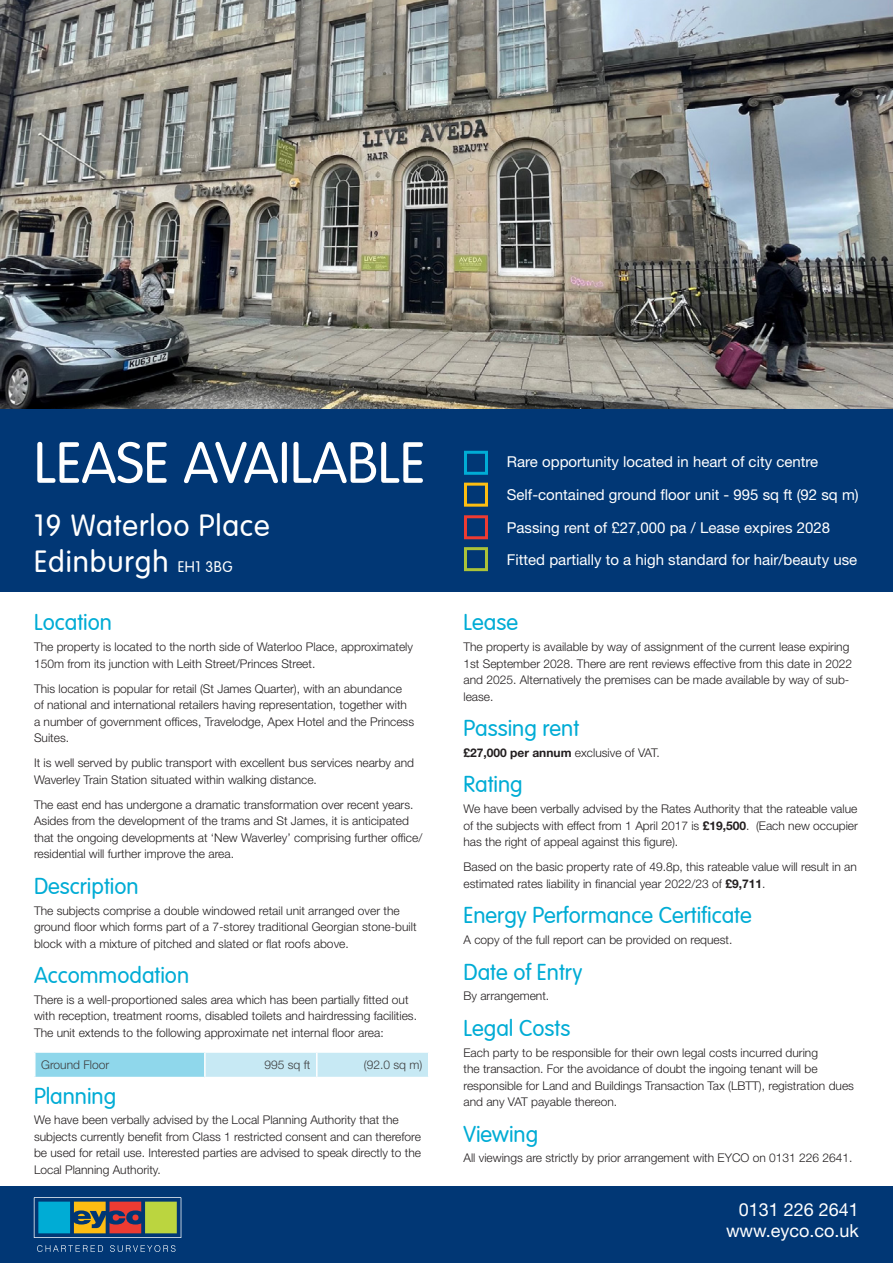
<style>
.page{position:relative;width:893px;height:1263px;background:#fff}
.page>*{position:absolute;margin:0;border:0;box-sizing:border-box;transform-origin:0 0}
.Heading_1_-_to_let{font:300 57px "VAG Rounded";color:#fff}
.Heading_2_-_address{font:300 30px "VAG Rounded";letter-spacing:.03em;color:#fff}
.Para_header{font:300 22.5px "VAG Rounded";color:#00acd5}
.t1{font:18px/21.6px "Helvetica Neue LT Std";color:#fff;text-align:right}
.Heading_3_-_square_b{font:15px "Helvetica Neue LT Std";color:#fff}
.Body_text{font:300 12px/16.5px "Helvetica Neue LT Std";color:#231f20}
.Para_header-2{font:300 12px/16.5px "Helvetica Neue LT Std";color:#231f20}
.Body_text-2{font:700 12px "Helvetica Neue LT Std";color:#231f20}
.Body_table{font:300 12px "Helvetica Neue LT Std";color:#3e3e3f}
.Body_text-3{font:300 12px "Helvetica Neue LT Std";color:#3e3e3f}
.s1{font-size:15px}
.s2{font-weight:300}
.s3{font-weight:700}
</style>
<div class="page">
<div style="left:0;top:1186px;width:893px;height:77px;background:#013775"></div>
<div style="left:0;top:408px;width:893px;height:183px;background:#013775"></div>
<div style="left:464px;top:451px;width:24px;height:24px;border:3px solid #00acd5"></div>
<div style="left:464px;top:515px;width:24px;height:24px;border:3px solid #ee3b32"></div>
<div style="left:464px;top:483px;width:24px;height:24px;border:3px solid #fdbe12"></div>
<div style="left:464px;top:547px;width:24px;height:24px;border:3px solid #abc339"></div>
<svg style="left:34px;top:1197px;width:147px;height:41px"></svg>
<svg style="left:37px;top:1245px;width:66px;height:7px"></svg>
<svg style="left:110px;top:1245px;width:65px;height:7px"></svg>
<div style="left:35px;top:1052px;width:170px;height:25px;background:#8fd7eb"></div>
<hr style="left:34px;top:1051px;width:171px;height:2px;background:#fff">
<hr style="left:34px;top:1053px;width:2px;height:24px;background:#fff">
<hr style="left:204px;top:1053px;width:2px;height:24px;background:#fff">
<svg style="left:205px;top:1052px;width:223px;height:25px;background:#c9eaf4"></svg>
<img style="left:0;top:0;width:893px;height:409px">
<p class="Heading_1_-_to_let" style="left:34px;top:430px;width:393px">LEASE AVAILABLE</p>
<p class="Heading_2_-_address" style="left:34px;top:508px;width:237px">19 Waterloo Place</p>
<p class="Heading_2_-_address" style="left:34px;top:544px;width:200px">Edinburgh <span class="s1">EH1 3BG</span></p>
<p class="Para_header" style="left:34px;top:610px;width:80px">Location</p>
<p class="Body_text" style="left:34px;top:638px;width:381px">The property is located to the north side of Waterloo Place, approximately<br>150m from its junction with Leith Street/Princes Street.</p>
<p class="Body_text" style="left:34px;top:680px;width:382px">This location is popular for retail (St James Quarter), with an abundance of national and international retailers having representation, together with a number of government offices, Travelodge, Apex Hotel and the Princess Suites.</p>
<p class="Body_text" style="left:34px;top:754px;width:382px">It is well served by public transport with excellent bus services nearby and<br>Waverley Train Station situated within walking distance.</p>
<p class="Body_text" style="left:34px;top:796px;width:390px">The east end has undergone a dramatic transformation over recent years.<br>Asides from the development of the trams and St James, it is anticipated that the ongoing developments at ‘New Waverley’ comprising further office/ residential will further improve the area.</p>
<p class="Para_header" style="left:34px;top:873px;width:106px">Description</p>
<p class="Body_text" style="left:34px;top:902px;width:384px">The subjects comprise a double windowed retail unit arranged over the ground floor which forms part of a 7-storey traditional Georgian stone-built block with a mixture of pitched and slated or flat roofs above.</p>
<p class="Para_header" style="left:34px;top:962px;width:157px">Accommodation</p>
<p class="Body_text" style="left:34px;top:991px;width:384px">There is a well-proportioned sales area which has been partially fitted out with reception, treatment rooms, disabled toilets and hairdressing facilities.<br>The unit extends to the following approximate net internal floor area:</p>
<p class="Body_table" style="left:41px;top:1057px;width:70px">Ground Floor</p>
<p class="Body_table" style="left:264px;top:1057px;width:48px">995 sq ft</p>
<p class="Body_text-3" style="left:364px;top:1057px;width:60px">(92.0 sq m)</p>
<p class="Para_header" style="left:34px;top:1083px;width:84px">Planning</p>
<p class="Para_header-2" style="left:34px;top:1111px;width:388px">We have been verbally advised by the Local Planning Authority that the subjects currently benefit from Class 1 restricted consent and can therefore be used for retail use. Interested parties are advised to speak directly to the Local Planning Authority.</p>
<p class="Heading_3_-_square_b" style="left:507px;top:452px;width:313px">Rare opportunity located in heart of city centre</p>
<p class="Heading_3_-_square_b" style="left:507px;top:485px;width:353px">Self-contained ground floor unit - 995 sq ft (92 sq m)</p>
<p class="Heading_3_-_square_b" style="left:507px;top:518px;width:325px">Passing rent of £27,000 pa / Lease expires 2028</p>
<p class="Heading_3_-_square_b" style="left:507px;top:551px;width:352px">Fitted partially to a high standard for hair/beauty use</p>
<p class="Para_header" style="left:463px;top:610px;width:56px">Lease</p>
<p class="Body_text" style="left:463px;top:638px;width:390px">The property is available by way of assignment of the current lease expiring 1st September 2028. There are rent reviews effective from this date in 2022 and 2025. Alternatively the premises can be made available by way of sub&shy;lease.</p>
<p class="Para_header" style="left:463px;top:715px;width:117px">Passing rent</p>
<p class="Body_text-2" style="left:463px;top:745px;width:198px">£27,000 per annum <span class="s2">exclusive of VAT.</span></p>
<p class="Para_header" style="left:463px;top:772px;width:61px">Rating</p>
<p class="Body_text" style="left:463px;top:800px;width:396px;text-align:justify">We have been verbally advised by the Rates Authority that the rateable value of the subjects with effect from 1 April 2017 is <span class="s3">£19,500</span>. (Each new occupier has the right of appeal against this figure).</p>
<p class="Body_text" style="left:463px;top:858px;width:395px">Based on the basic property rate of 49.8p, this rateable value will result in an estimated rates liability in financial year 2022/23 of <span class="s3">£9,711</span>.</p>
<p class="Para_header" style="left:463px;top:902px;width:290px">Energy Performance Certificate</p>
<p class="Body_text" style="left:463px;top:931px;width:270px">A copy of the full report can be provided on request.</p>
<p class="Para_header" style="left:463px;top:959px;width:120px">Date of Entry</p>
<p class="Body_text" style="left:463px;top:987px;width:87px">By arrangement.</p>
<p class="Para_header" style="left:463px;top:1015px;width:108px">Legal Costs</p>
<p class="Body_text" style="left:463px;top:1044px;width:392px">Each party to be responsible for their own legal costs incurred during<br>the transaction. For the avoidance of doubt the ingoing tenant will be responsible for Land and Buildings Transaction Tax (LBTT), registration dues and any VAT payable thereon.</p>
<p class="Para_header" style="left:463px;top:1121px;width:76px">Viewing</p>
<p class="Body_text" style="left:463px;top:1149px;width:391px">All viewings are strictly by prior arrangement with EYCO on 0131 226 2641.</p>
<h3 class="t1" style="left:726px;top:1198px;width:134px">0131 226 2641 www.eyco.co.uk</h3>
</div>
